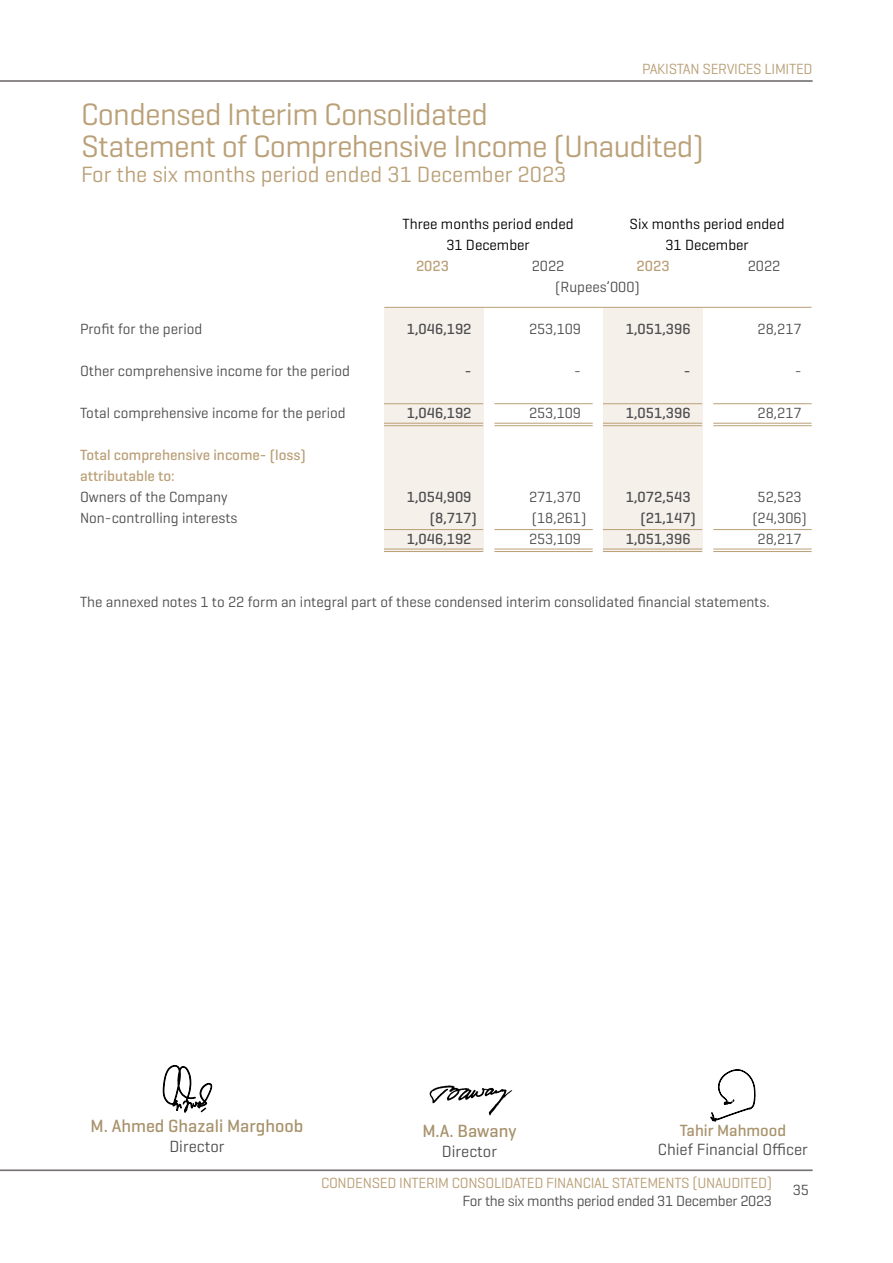
<style>
.page{position:relative;width:893px;height:1263px;background:#fff}
.page>*{position:absolute;margin:0;border:0;box-sizing:border-box;transform-origin:0 0}
.t1{font:31.5px/31.8px "Geogrotesque";letter-spacing:-.02em;color:#baa077}
.t2{font:22.5px "Geogrotesque";color:#baa077}
.t3{font:500 18px "Geogrotesque";color:#a8926c}
.t4{font:16.5px "Geogrotesque";color:#4e4e50}
.t5{font:500 16.5px "Geogrotesque";color:#a8926c}
.t6{font:15px "Geogrotesque";color:#4e4e50}
.t7{font:500 15px "Geogrotesque";color:#4e4e50}
.t8{font:15px "Geogrotesque";letter-spacing:-.02em;color:#baa077}
.t9{font:15px "Geogrotesque";color:#000}
.t10{font:500 15px/21px "Geogrotesque";color:#baa077}
.t11{font:15px "Geogrotesque";letter-spacing:-.02em;color:#4e4e50}
</style>
<div class="page">
<hr style="left:0;top:80px;width:813px;height:2px;background:#767274">
<hr style="left:0;top:1169px;width:813px;height:2px;background:#767274">
<div style="left:603px;top:307px;width:99px;height:245px;background:#f5f0ea"></div>
<div style="left:384px;top:307px;width:99px;height:245px;background:#f5f0ea"></div>
<hr style="left:384px;top:307px;width:428px;height:1px;background:#baa077">
<hr style="left:603px;top:403px;width:99px;height:1px;background:#baa077">
<hr style="left:603px;top:529px;width:99px;height:1px;background:#baa077">
<hr style="left:384px;top:403px;width:99px;height:1px;background:#baa077">
<hr style="left:384px;top:529px;width:99px;height:1px;background:#baa077">
<hr style="left:603px;top:423px;width:99px;height:1px;background:#baa077">
<hr style="left:603px;top:425px;width:99px;height:1px;background:#baa077">
<hr style="left:603px;top:549px;width:99px;height:1px;background:#baa077">
<hr style="left:603px;top:551px;width:99px;height:1px;background:#baa077">
<hr style="left:384px;top:423px;width:99px;height:1px;background:#baa077">
<hr style="left:384px;top:425px;width:99px;height:1px;background:#baa077">
<hr style="left:384px;top:549px;width:99px;height:1px;background:#baa077">
<hr style="left:384px;top:551px;width:99px;height:1px;background:#baa077">
<hr style="left:713px;top:403px;width:99px;height:1px;background:#baa077">
<hr style="left:713px;top:529px;width:99px;height:1px;background:#baa077">
<hr style="left:494px;top:403px;width:99px;height:1px;background:#baa077">
<hr style="left:494px;top:529px;width:99px;height:1px;background:#baa077">
<hr style="left:713px;top:423px;width:99px;height:1px;background:#baa077">
<hr style="left:713px;top:425px;width:99px;height:1px;background:#baa077">
<hr style="left:713px;top:549px;width:99px;height:1px;background:#baa077">
<hr style="left:713px;top:551px;width:99px;height:1px;background:#baa077">
<hr style="left:494px;top:423px;width:99px;height:1px;background:#baa077">
<hr style="left:494px;top:425px;width:99px;height:1px;background:#baa077">
<hr style="left:494px;top:549px;width:99px;height:1px;background:#baa077">
<hr style="left:494px;top:551px;width:99px;height:1px;background:#baa077">
<svg style="left:430px;top:1085px;width:82px;height:30px"></svg>
<svg style="left:710px;top:1069px;width:45px;height:53px"></svg>
<svg style="left:163px;top:1065px;width:49px;height:48px"></svg>
<p class="t8" style="left:642px;top:59px;width:172px">PAKISTAN SERVICES LIMITED</p>
<h1 class="t1" style="left:81px;top:97px;width:624px">Condensed Interim Consolidated<br>Statement of Comprehensive Income (Unaudited)</h1>
<h2 class="t2" style="left:81px;top:161px;width:487px">For the six months period ended 31 December 2023</h2>
<p class="t9" style="left:402px;top:214px;width:173px">Three months period ended</p>
<p class="t9" style="left:630px;top:214px;width:156px">Six months period ended</p>
<p class="t9" style="left:446px;top:235px;width:85px">31 December</p>
<p class="t9" style="left:665px;top:235px;width:85px">31 December</p>
<p class="t10" style="left:416px;top:255px;width:34px">2023</p>
<p class="t6" style="left:532px;top:256px;width:34px">2022</p>
<p class="t10" style="left:637px;top:255px;width:34px">2023</p>
<p class="t6" style="left:748px;top:256px;width:34px">2022</p>
<p class="t6" style="left:555px;top:277px;width:86px">(Rupees’000)</p>
<p class="t6" style="left:80px;top:319px;width:124px">Profit for the period</p>
<p class="t7" style="left:407px;top:319px;width:66px">1,046,192</p>
<p class="t6" style="left:529px;top:319px;width:54px">253,109</p>
<p class="t7" style="left:626px;top:319px;width:66px">1,051,396</p>
<p class="t6" style="left:758px;top:319px;width:45px">28,217</p>
<p class="t6" style="left:80px;top:361px;width:271px">Other comprehensive income for the period</p>
<p class="t7" style="left:465px;top:361px;width:8px">-</p>
<p class="t6" style="left:574px;top:361px;width:8px">-</p>
<p class="t7" style="left:684px;top:361px;width:8px">-</p>
<p class="t6" style="left:795px;top:361px;width:8px">-</p>
<p class="t6" style="left:80px;top:403px;width:267px">Total comprehensive income for the period</p>
<p class="t7" style="left:407px;top:403px;width:66px">1,046,192</p>
<p class="t6" style="left:529px;top:403px;width:54px">253,109</p>
<p class="t7" style="left:626px;top:403px;width:66px">1,051,396</p>
<p class="t6" style="left:758px;top:403px;width:45px">28,217</p>
<p class="t10" style="left:80px;top:444px;width:227px">Total comprehensive income- (loss) attributable to:</p>
<p class="t6" style="left:80px;top:487px;width:149px">Owners of the Company</p>
<p class="t7" style="left:407px;top:487px;width:66px">1,054,909</p>
<p class="t6" style="left:529px;top:487px;width:54px">271,370</p>
<p class="t7" style="left:626px;top:487px;width:66px">1,072,543</p>
<p class="t6" style="left:758px;top:487px;width:45px">52,523</p>
<p class="t6" style="left:80px;top:508px;width:159px">Non-controlling interests</p>
<p class="t7" style="left:430px;top:508px;width:49px">(8,717)</p>
<p class="t6" style="left:532px;top:508px;width:56px">(18,261)</p>
<p class="t7" style="left:640px;top:508px;width:57px">(21,147)</p>
<p class="t6" style="left:752px;top:508px;width:56px">(24,306)</p>
<p class="t7" style="left:407px;top:529px;width:66px">1,046,192</p>
<p class="t6" style="left:529px;top:529px;width:54px">253,109</p>
<p class="t7" style="left:626px;top:529px;width:66px">1,051,396</p>
<p class="t6" style="left:758px;top:529px;width:45px">28,217</p>
<p class="t6" style="left:80px;top:592px;width:691px">The annexed notes 1 to 22 form an integral part of these condensed interim consolidated financial statements.</p>
<p class="t3" style="left:91px;top:1114px;width:214px">M. Ahmed Ghazali Marghoob</p>
<p class="t4" style="left:169px;top:1136px;width:57px">Director</p>
<p class="t3" style="left:422px;top:1119px;width:96px">M.A. Bawany</p>
<p class="t4" style="left:442px;top:1141px;width:57px">Director</p>
<p class="t5" style="left:680px;top:1120px;width:108px">Tahir Mahmood</p>
<p class="t4" style="left:658px;top:1139px;width:151px">Chief Financial Officer</p>
<p class="t8" style="left:321px;top:1174px;width:452px">CONDENSED INTERIM CONSOLIDATED FINANCIAL STATEMENTS (UNAUDITED)</p>
<p class="t11" style="left:463px;top:1192px;width:311px">For the six months period ended 31 December 2023</p>
<p class="t6" style="left:793px;top:1180px;width:18px">35</p>
</div>
